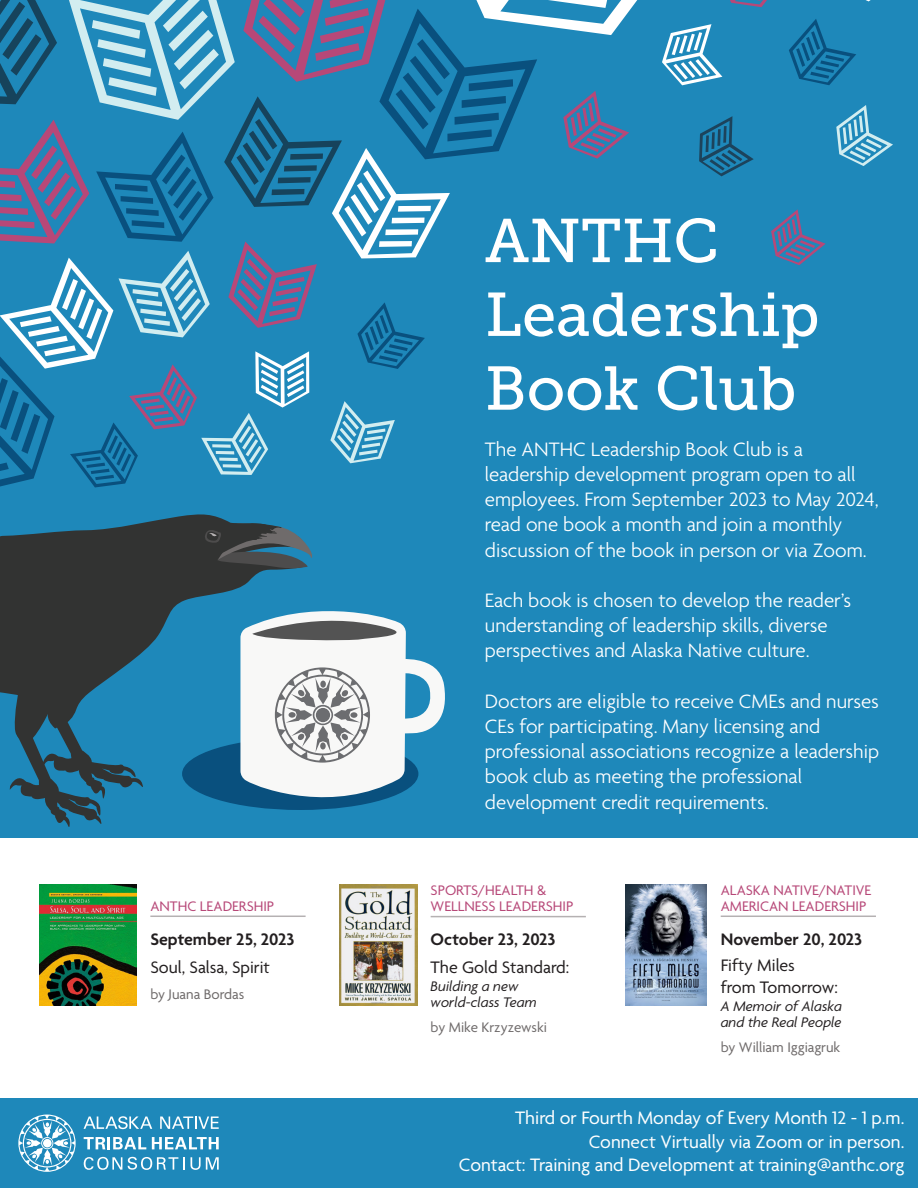
<style>
.page{position:relative;width:918px;height:1188px;background:#fff}
.page>*{position:absolute;margin:0;border:0;box-sizing:border-box;transform-origin:0 0}
.t1{font:61.5px "Museo Slab 500";color:#fff}
.t2{font:300 21px/25.2px "Agenda";color:#fff}
.t3{font:19.5px "Agenda";color:#fff}
.Name_of_Book{font:18px "Agenda";color:#231f20}
.Date{font:600 18px "Agenda";color:#231f20}
.Underline_Header{font:15px/15.9px "Agenda";color:#b74878}
.Subtitle_of_Book{font:italic 15px/16.5px "Agenda";color:#231f20}
.Author_and_Description{font:15px "Agenda";color:#6f6b6b}
</style>
<div class="page">
<div style="left:0;top:1098px;width:918px;height:90px;background:#1e88ba"></div>
<img style="left:340px;top:884px;width:77px;height:122px">
<img style="left:625px;top:884px;width:82px;height:122px">
<img style="left:39px;top:884px;width:97px;height:122px">
<hr style="left:150px;top:916px;width:156px;height:1px;background:#b5b1b2">
<hr style="left:431px;top:916px;width:155px;height:1px;background:#b5b1b2">
<hr style="left:721px;top:916px;width:155px;height:1px;background:#b5b1b2">
<div style="left:0;top:0;width:918px;height:837px;background:#1e88ba"></div>
<svg style="left:789px;top:19px;width:67px;height:66px"></svg>
<svg style="left:662px;top:24px;width:60px;height:61px"></svg>
<svg style="left:730px;top:0;width:37px;height:7px"></svg>
<svg style="left:699px;top:116px;width:55px;height:60px"></svg>
<svg style="left:836px;top:105px;width:57px;height:61px"></svg>
<svg style="left:0;top:0;width:637px;height:487px"></svg>
<div style="left:182px;top:738px;width:236px;height:72px;background:#09507e;border-radius:50%"></div>
<svg style="left:240px;top:611px;width:205px;height:199px"></svg>
<svg style="left:0;top:514px;width:306px;height:215px;fill:#323332"></svg>
<svg style="left:204px;top:522px;width:108px;height:48px"></svg>
<svg style="left:8px;top:667px;width:137px;height:160px"></svg>
<svg style="left:84px;top:1116px;width:68px;height:13px"></svg>
<svg style="left:160px;top:1117px;width:59px;height:12px"></svg>
<svg style="left:84px;top:1137px;width:62px;height:12px"></svg>
<svg style="left:152px;top:1137px;width:67px;height:12px"></svg>
<svg style="left:84px;top:1157px;width:38px;height:13px"></svg>
<svg style="left:128px;top:1157px;width:50px;height:13px"></svg>
<svg style="left:184px;top:1157px;width:1px;height:13px"></svg>
<svg style="left:191px;top:1157px;width:28px;height:13px"></svg>
<svg style="left:18px;top:1115px;width:58px;height:57px"></svg>
<svg style="left:771px;top:209px;width:55px;height:56px"></svg>
<p class="Underline_Header" style="left:150px;top:899px;width:125px">ANTHC LEADERSHIP</p>
<p class="Date" style="left:150px;top:930px;width:146px">September 25, 2023</p>
<p class="Name_of_Book" style="left:150px;top:957px;width:121px">Soul, Salsa, Spirit</p>
<p class="Author_and_Description" style="left:150px;top:986px;width:95px">by Juana Bordas</p>
<p class="t1" style="left:485px;top:207px;width:236px">ANTHC</p>
<p class="t1" style="left:485px;top:280px;width:336px">Leadership</p>
<p class="t1" style="left:485px;top:354px;width:313px">Book Club</p>
<p class="t2" style="left:485px;top:438px;width:395px">The ANTHC Leadership Book Club is a leadership development program open to all employees. From September 2023 to May 2024, read one book a month and join a monthly discussion of the book in person or via Zoom.</p>
<p class="t2" style="left:485px;top:589px;width:368px">Each book is chosen to develop the reader’s understanding of leadership skills, diverse</p>
<p class="t2" style="left:485px;top:639px;width:326px">perspectives and Alaska Native culture.</p>
<p class="t2" style="left:485px;top:690px;width:396px">Doctors are eligible to receive CMEs and nurses</p>
<p class="t2" style="left:485px;top:715px;width:337px">CEs for participating. Many licensing and</p>
<p class="t2" style="left:485px;top:740px;width:396px">professional associations recognize a leadership</p>
<p class="t2" style="left:485px;top:765px;width:319px">book club as meeting the professional development credit requirements.</p>
<p class="Underline_Header" style="left:431px;top:883px;width:144px">SPORTS/HEALTH &amp;<br>WELLNESS LEADERSHIP</p>
<p class="Date" style="left:431px;top:930px;width:126px">October 23, 2023</p>
<p class="Name_of_Book" style="left:431px;top:958px;width:140px">The Gold Standard:</p>
<p class="Subtitle_of_Book" style="left:431px;top:978px;width:107px">Building a new world-class Team</p>
<p class="Author_and_Description" style="left:431px;top:1019px;width:118px">by Mike Krzyzewski</p>
<p class="Underline_Header" style="left:721px;top:883px;width:152px">ALASKA NATIVE/NATIVE<br>AMERICAN LEADERSHIP</p>
<p class="Date" style="left:721px;top:930px;width:143px">November 20, 2023</p>
<p class="Name_of_Book" style="left:721px;top:956px;width:76px">Fifty Miles</p>
<p class="Name_of_Book" style="left:721px;top:978px;width:119px">from Tomorrow:</p>
<p class="Subtitle_of_Book" style="left:721px;top:998px;width:123px">A Memoir of Alaska and the Real People</p>
<p class="Author_and_Description" style="left:721px;top:1039px;width:121px">by William Iggiagruk</p>
<p class="t3" style="left:515px;top:1107px;width:391px">Third or Fourth Monday of Every Month 12 - 1 p.m.</p>
<p class="t3" style="left:589px;top:1131px;width:317px">Connect Virtually via Zoom or in person.</p>
<p class="t3" style="left:459px;top:1154px;width:447px">Contact: Training and Development at training@anthc.org</p>
</div>
